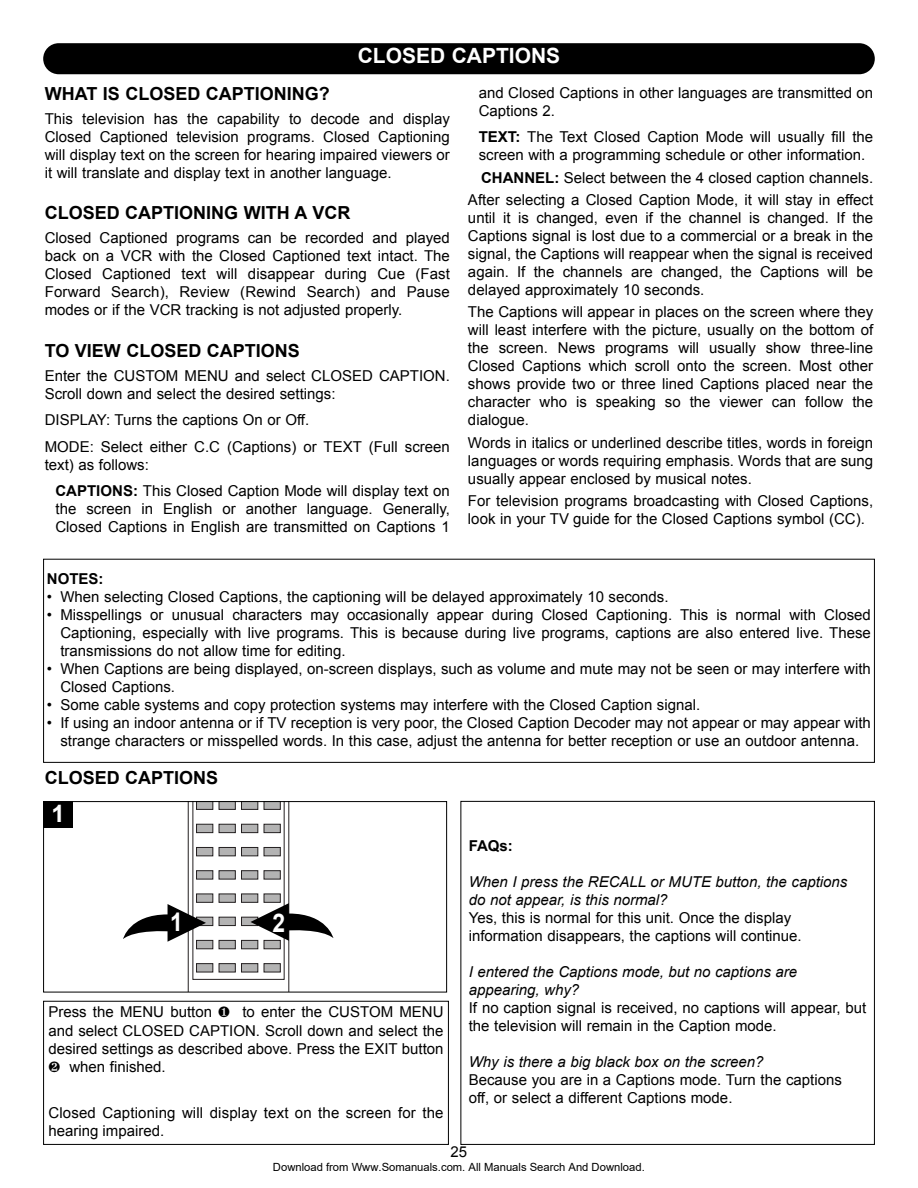
<style>
.page{position:relative;width:918px;height:1188px;background:#fff}
.page>*{position:absolute;margin:0;border:0;box-sizing:border-box;transform-origin:0 0}
.t1{font:700 25.65px "Arial";color:#fff;scale:.89 1}
.t2{font:700 24px "Arial";color:#fff}
.t3{font:700 21px "Arial";color:#fff}
.t4{font:700 18px "Arial";color:#000}
.t5{font:15px/18px "Arial";color:#000}
.t6{font:italic 15px/18px "Arial";color:#000}
.t7{font:700 15px "Arial";color:#000}
.t8{font:11.25px "Arial";color:#000}
.s1{font-weight:700}
</style>
<div class="page">
<div style="left:43px;top:43px;width:832px;height:31px;background:#000;border-radius:16px"></div>
<div style="left:43px;top:559px;width:832px;height:204px;border:1px solid #000"></div>
<div style="left:43px;top:1001px;width:406px;height:144px;border:1px solid #000"></div>
<svg style="left:123px;top:803px;width:210px;height:187px"></svg>
<div style="left:43px;top:801px;width:404px;height:191px;border:1px solid #000"></div>
<div style="left:43px;top:801px;width:30px;height:26px;background:#000"></div>
<div style="left:460px;top:801px;width:415px;height:344px;border:1px solid #000"></div>
<h3 class="t3" style="left:358px;top:44px;width:204px">CLOSED CAPTIONS</h3>
<p class="t4" style="left:45px;top:84px;width:287px">WHAT IS CLOSED CAPTIONING?</p>
<p class="t5" style="left:45px;top:109px;width:407px;text-align:justify">This television has the capability to decode and display Closed Captioned television programs. Closed Captioning will display text on the screen for hearing impaired viewers or it will translate and display text in another language.</p>
<p class="t4" style="left:45px;top:203px;width:307px">CLOSED CAPTIONING WITH A VCR</p>
<p class="t5" style="left:45px;top:229px;width:407px;text-align:justify">Closed Captioned programs can be recorded and played back on a VCR with the Closed Captioned text intact. The Closed Captioned text will disappear during Cue (Fast Forward Search), Review (Rewind Search) and Pause modes or if the VCR tracking is not adjusted properly.</p>
<p class="t4" style="left:45px;top:341px;width:257px">TO VIEW CLOSED CAPTIONS</p>
<p class="t5" style="left:45px;top:366px;width:407px">Enter the CUSTOM MENU and select CLOSED CAPTION.<br>Scroll down and select the desired settings:</p>
<p class="t5" style="left:45px;top:407px;width:407px;line-height:26.7px">DISPLAY: Turns the captions On or Off.<br>MODE: Select either C.C (Captions) or TEXT (Full screen</p>
<p class="t5" style="left:56px;top:451px;width:396px;line-height:26.7px;text-indent:-11px">text) as follows:<br><span class="s1">CAPTIONS:</span> This Closed Caption Mode will display text on</p>
<p class="t5" style="left:56px;top:500px;width:396px">the screen in English or another language. Generally,<br>Closed Captions in English are transmitted on Captions 1</p>
<p class="t5" style="left:479px;top:83px;width:396px">and Closed Captions in other languages are transmitted on<br>Captions 2.</p>
<p class="t5" style="left:479px;top:128px;width:396px"><span class="s1">TEXT:</span> The Text Closed Caption Mode will usually fill the screen with a programming schedule or other information.</p>
<p class="t5" style="left:468px;top:166px;width:407px;line-height:22.4px;text-align:right"><span class="s1">CHANNEL:</span> Select between the 4 closed caption channels.<br>After selecting a Closed Caption Mode, it will stay in effect</p>
<p class="t5" style="left:468px;top:209px;width:407px;text-align:justify">until it is changed, even if the channel is changed. If the Captions signal is lost due to a commercial or a break in the signal, the Captions will reappear when the signal is received again. If the channels are changed, the Captions will be delayed approximately 10 seconds.</p>
<p class="t5" style="left:468px;top:303px;width:407px;text-align:justify">The Captions will appear in places on the screen where they will least interfere with the picture, usually on the bottom of the screen. News programs will usually show three-line Closed Captions which scroll onto the screen. Most other shows provide two or three lined Captions placed near the character who is speaking so the viewer can follow the dialogue.</p>
<p class="t5" style="left:468px;top:433px;width:407px;text-align:justify">Words in italics or underlined describe titles, words in foreign languages or words requiring emphasis. Words that are sung usually appear enclosed by musical notes.</p>
<p class="t5" style="left:468px;top:492px;width:407px">For television programs broadcasting with Closed Captions, look in your TV guide for the Closed Captions symbol (CC).</p>
<p class="t7" style="left:47px;top:570px;width:58px">NOTES:</p>
<p class="t5" style="left:47px;top:587px;width:623px">• When selecting Closed Captions, the captioning will be delayed approximately 10 seconds.</p>
<p class="t5" style="left:60px;top:605px;width:812px;text-align:justify;text-indent:-14px">• Misspellings or unusual characters may occasionally appear during Closed Captioning. This is normal with Closed Captioning, especially with live programs. This is because during live programs, captions are also entered live. These transmissions do not allow time for editing.</p>
<p class="t5" style="left:60px;top:659px;width:812px;text-indent:-14px">• When Captions are being displayed, on-screen displays, such as volume and mute may not be seen or may interfere with<br>Closed Captions.</p>
<p class="t5" style="left:47px;top:695px;width:655px">• Some cable systems and copy protection systems may interfere with the Closed Caption signal.</p>
<p class="t5" style="left:47px;top:713px;width:826px;text-align:center">• If using an indoor antenna or if TV reception is very poor, the Closed Caption Decoder may not appear or may appear with strange characters or misspelled words. In this case, adjust the antenna for better reception or use an outdoor antenna.</p>
<p class="t4" style="left:45px;top:768px;width:175px">CLOSED CAPTIONS</p>
<h2 class="t2" style="left:52px;top:800px;width:15px">1</h2>
<h1 class="t1" style="left:170px;top:907px;width:16px">1</h1>
<h1 class="t1" style="left:273px;top:908px;width:16px">2</h1>
<p class="t5" style="left:48px;top:1003px;width:397px;line-height:18.5px;text-align:justify">Press the MENU button ❶ to enter the CUSTOM MENU and select CLOSED CAPTION. Scroll down and select the desired settings as described above. Press the EXIT button ❷ when finished.</p>
<p class="t5" style="left:48px;top:1104px;width:397px">Closed Captioning will display text on the screen for the hearing impaired.</p>
<p class="t7" style="left:469px;top:837px;width:46px">FAQs:</p>
<p class="t6" style="left:469px;top:873px;width:380px">When I press the RECALL or MUTE button, the captions do not appear, is this normal?</p>
<p class="t5" style="left:469px;top:909px;width:335px">Yes, this is normal for this unit. Once the display information disappears, the captions will continue.</p>
<p class="t6" style="left:469px;top:963px;width:330px">I entered the Captions mode, but no captions are appearing, why?</p>
<p class="t5" style="left:469px;top:999px;width:399px">If no caption signal is received, no captions will appear, but the television will remain in the Caption mode.</p>
<p class="t6" style="left:469px;top:1053px;width:296px">Why is there a big black box on the screen?</p>
<p class="t5" style="left:469px;top:1071px;width:375px">Because you are in a Captions mode. Turn the captions off, or select a different Captions mode.</p>
<p class="t5" style="left:451px;top:1143px;width:18px">25</p>
<p class="t8" style="left:273px;top:1160px;width:373px">Download from Www.Somanuals.com. All Manuals Search And Download.</p>
</div>
